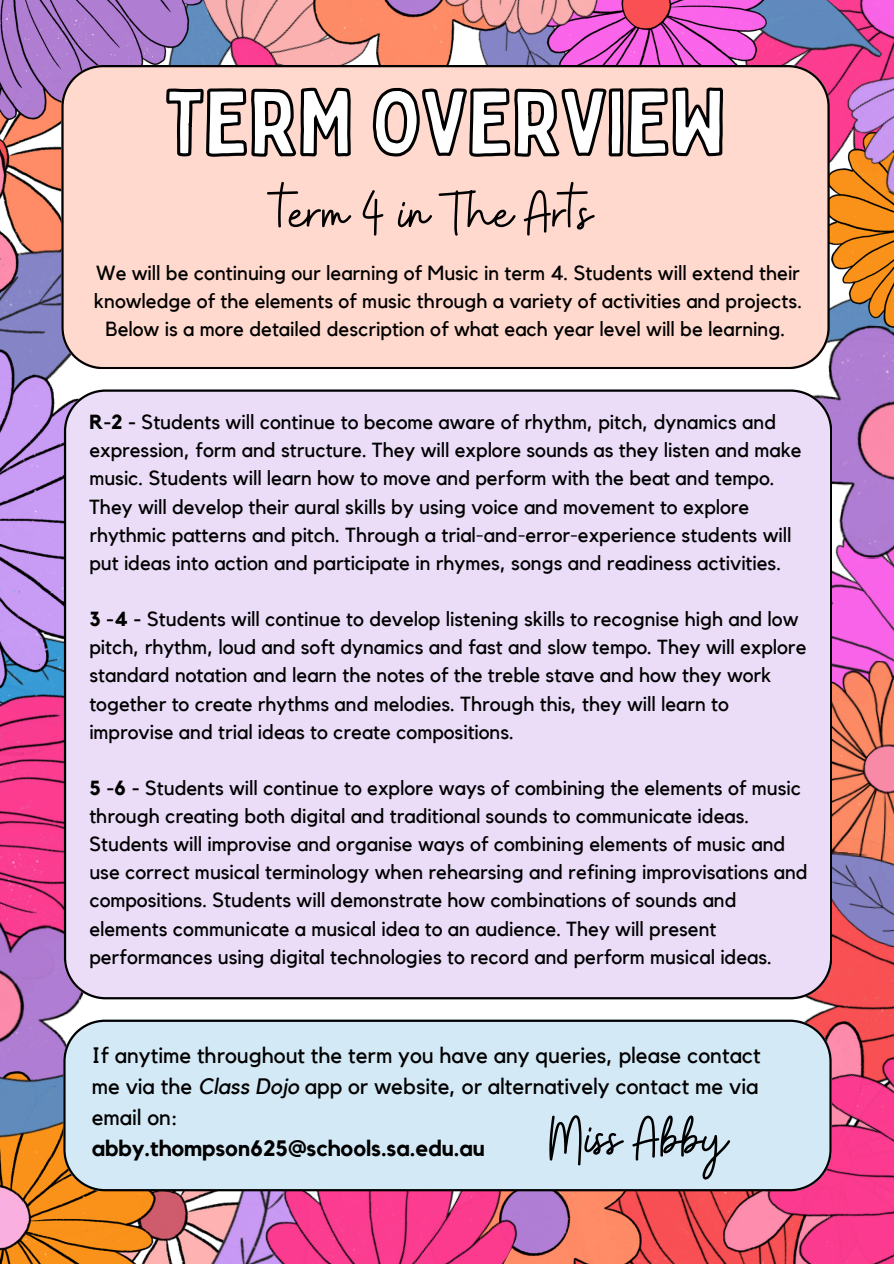
<style>
.page{position:relative;width:894px;height:1264px;background:#fff}
.page>*{position:absolute;margin:0;border:0;box-sizing:border-box;transform-origin:0 0}
.t1{font:89.85px "Bobby Jones";color:#fff}
.t2{font:63.45px "Buffalo";color:#000}
.t3{font:62.55px "Buffalo";color:#000}
.t4{font:22.2px/31px "Kollektif";color:#000;text-align:justify}
.t5{font:700 22.2px "Kollektif";color:#000}
.t6{font:20.4px/28.2px "Kollektif";color:#000}
.s1{font-weight:700}
.s2{font-style:italic}
</style>
<div class="page">
<img style="left:18px;top:119px;width:43px;height:46px">
<img style="left:829px;top:228px;width:64px;height:95px">
<img style="left:768px;top:0;width:118px;height:65px">
<img style="left:716px;top:956px;width:177px;height:65px">
<img style="left:0;top:707px;width:204px;height:293px">
<img style="left:641px;top:1191px;width:53px;height:72px">
<img style="left:817px;top:16px;width:76px;height:212px">
<img style="left:621px;top:0;width:147px;height:65px">
<img style="left:0;top:0;width:188px;height:119px">
<img style="left:831px;top:562px;width:62px;height:96px">
<img style="left:188px;top:0;width:125px;height:65px">
<img style="left:313px;top:0;width:78px;height:65px">
<img style="left:18px;top:165px;width:122px;height:205px">
<img style="left:0;top:119px;width:18px;height:213px">
<img style="left:831px;top:658px;width:62px;height:190px">
<img style="left:769px;top:323px;width:124px;height:239px">
<img style="left:0;top:332px;width:127px;height:375px">
<img style="left:391px;top:0;width:230px;height:65px">
<img style="left:694px;top:1021px;width:199px;height:242px">
<img style="left:156px;top:1191px;width:96px;height:72px">
<img style="left:735px;top:1028px;width:158px;height:235px">
<img style="left:0;top:887px;width:64px;height:101px">
<img style="left:0;top:1165px;width:156px;height:98px">
<img style="left:0;top:988px;width:124px;height:177px">
<img style="left:541px;top:1191px;width:100px;height:72px">
<img style="left:252px;top:1191px;width:289px;height:72px">
<img style="left:831px;top:848px;width:62px;height:108px">
<div style="left:61px;top:65px;width:768px;height:304px;background:#ffd9cd"></div>
<svg style="left:165px;top:85px;width:559px;height:73px;background:#c2a59c"></svg>
<div style="left:64px;top:389px;width:767px;height:610px;background:#ebddf8"></div>
<div style="left:63px;top:1019px;width:768px;height:172px;background:#d4e9f6"></div>
<h1 class="t1" style="left:166px;top:66px;width:560px">TERM OVERVIEW</h1>
<h2 class="t2" style="left:277px;top:172px;width:316px">term 4 in The Arts</h2>
<p class="t6" style="left:94px;top:259px;width:709px;text-align:center">We will be continuing our learning of Music in term 4. Students will extend their knowledge of the elements of music through a variety of activities and projects.<br>Below is a more detailed description of what each year level will be learning.</p>
<p class="t6" style="left:89px;top:408px;width:713px"><span class="s1">R-2 -</span> Students will continue to become aware of rhythm, pitch, dynamics and expression, form and structure. They will explore sounds as they listen and make music. Students will learn how to move and perform with the beat and tempo.<br>They will develop their aural skills by using voice and movement to explore rhythmic patterns and pitch. Through a trial-and-error-experience students will put ideas into action and participate in rhymes, songs and readiness activities.</p>
<p class="t6" style="left:89px;top:605px;width:718px"><span class="s1">3 -4 -</span> Students will continue to develop listening skills to recognise high and low pitch, rhythm, loud and soft dynamics and fast and slow tempo. They will explore standard notation and learn the notes of the treble stave and how they work together to create rhythms and melodies. Through this, they will learn to improvise and trial ideas to create compositions.</p>
<p class="t6" style="left:89px;top:774px;width:719px"><span class="s1">5 -6 -</span> Students will continue to explore ways of combining the elements of music through creating both digital and traditional sounds to communicate ideas.<br>Students will improvise and organise ways of combining elements of music and use correct musical terminology when rehearsing and refining improvisations and compositions. Students will demonstrate how combinations of sounds and elements communicate a musical idea to an audience. They will present performances using digital technologies to record and perform musical ideas.</p>
<p class="t4" style="left:92px;top:1040px;width:670px">If anytime throughout the term you have any queries, please contact me via the <span class="s2">Class Dojo</span> app or website, or alternatively contact me via email on:</p>
<p class="t5" style="left:92px;top:1137px;width:394px">abby.thompson625@schools.sa.edu.au</p>
<p class="t3" style="left:549px;top:1097px;width:179px">Miss Abby</p>
</div>
